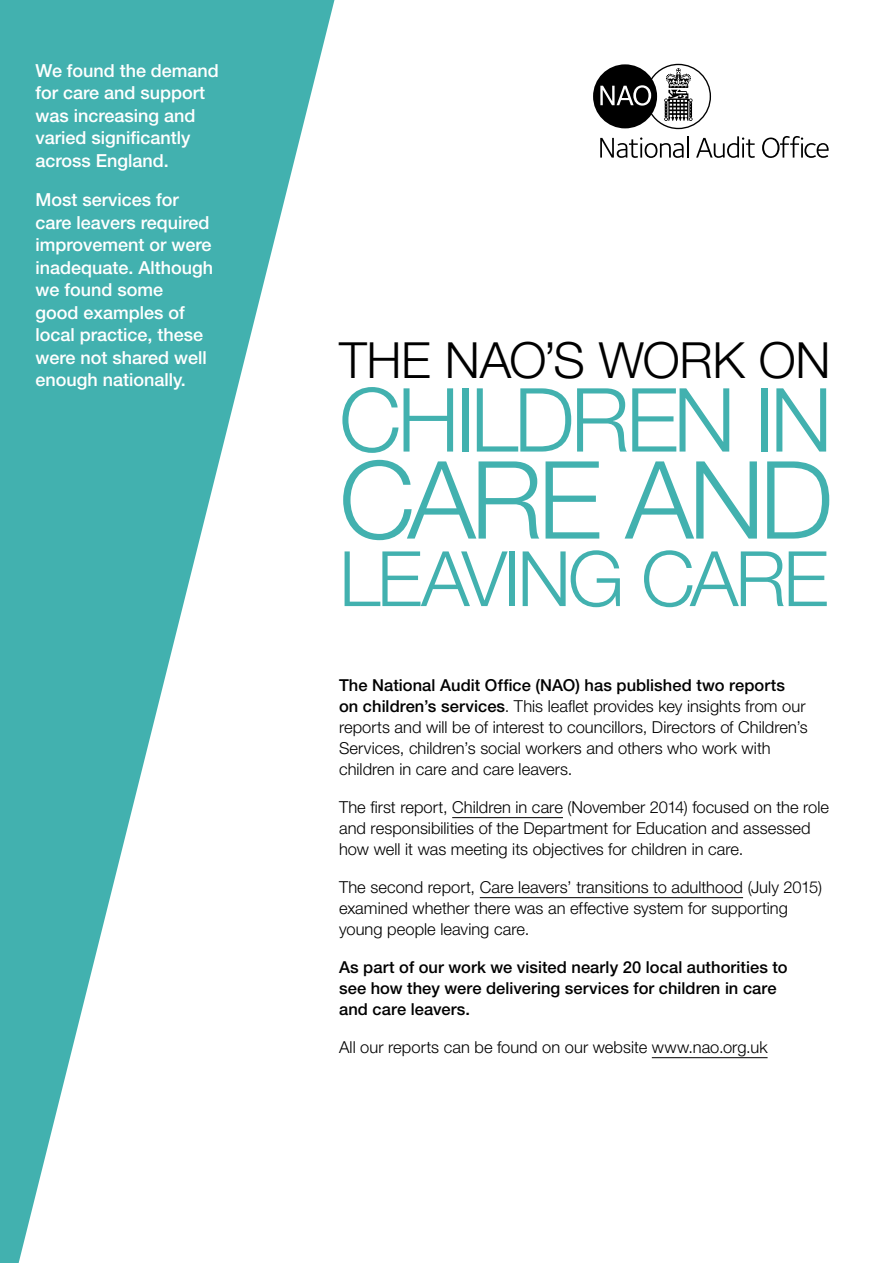
<style>
.page{position:relative;width:893px;height:1263px;background:#fff}
.page>*{position:absolute;margin:0;border:0;box-sizing:border-box;transform-origin:0 0}
.t1{font:300 108px "Helvetica Neue LT Std";letter-spacing:-.045em;color:#42b1af}
.t2{font:300 88.5px "Helvetica Neue LT Std";letter-spacing:-.05em;color:#42b1af}
.t3{font:300 76.5px "Helvetica Neue LT Std";letter-spacing:-.04em;color:#42b1af}
.t4{font:300 49.95px "Helvetica Neue LT Std";letter-spacing:-.005em;color:#000}
.t5{font:500 18px/22.5px "Helvetica Neue LT Std";color:#fff}
.t6{font:300 16.5px/21px "Helvetica Neue LT Std";color:#000}
.t7{font:500 16.5px/21px "Helvetica Neue LT Std";letter-spacing:.005em;color:#000}
.s1{font-weight:500}
</style>
<div class="page">
<svg style="left:593px;top:64px;width:118px;height:66px"></svg>
<svg style="left:600px;top:136px;width:88px;height:22px"></svg>
<svg style="left:696px;top:136px;width:59px;height:22px"></svg>
<svg style="left:762px;top:136px;width:67px;height:22px"></svg>
<hr style="left:452px;top:817px;width:111px;height:1px;background:#000">
<hr style="left:480px;top:897px;width:263px;height:1px;background:#000">
<hr style="left:652px;top:1057px;width:116px;height:1px;background:#000">
<svg style="left:0;top:0;width:334px;height:1263px;fill:#42b1af"></svg>
<p class="t5" style="left:35px;top:59px;width:185px">We found the demand for care and support was increasing and varied significantly across England.</p>
<p class="t5" style="left:35px;top:188px;width:179px">Most services for care leavers required improvement or were inadequate. Although we found some<br>good examples of local practice, these were not shared well enough nationally.</p>
<h3 class="t4" style="left:339px;top:330px;width:493px">THE NAO’S WORK ON</h3>
<h2 class="t2" style="left:339px;top:366px;width:495px">CHILDREN IN</h2>
<h1 class="t1" style="left:339px;top:434px;width:496px">CARE AND</h1>
<h3 class="t3" style="left:339px;top:532px;width:491px">LEAVING CARE</h3>
<p class="t6" style="left:339px;top:674px;width:470px"><span class="s1">The National Audit Office (NAO) has published two reports on children’s services</span>. This leaflet provides key insights from our reports and will be of interest to councillors, Directors of Children’s Services, children’s social workers and others who work with children in care and care leavers.</p>
<p class="t6" style="left:339px;top:796px;width:492px">The first report, Children in care (November 2014) focused on the role and responsibilities of the Department for Education and assessed how well it was meeting its objectives for children in care.</p>
<p class="t6" style="left:339px;top:876px;width:484px">The second report, Care leavers’ transitions to adulthood (July 2015) examined whether there was an effective system for supporting young people leaving care.</p>
<p class="t7" style="left:339px;top:957px;width:450px">As part of our work we visited nearly 20 local authorities to see how they were delivering services for children in care and care leavers.</p>
<p class="t6" style="left:339px;top:1036px;width:430px">All our reports can be found on our website www.nao.org.uk</p>
</div>
